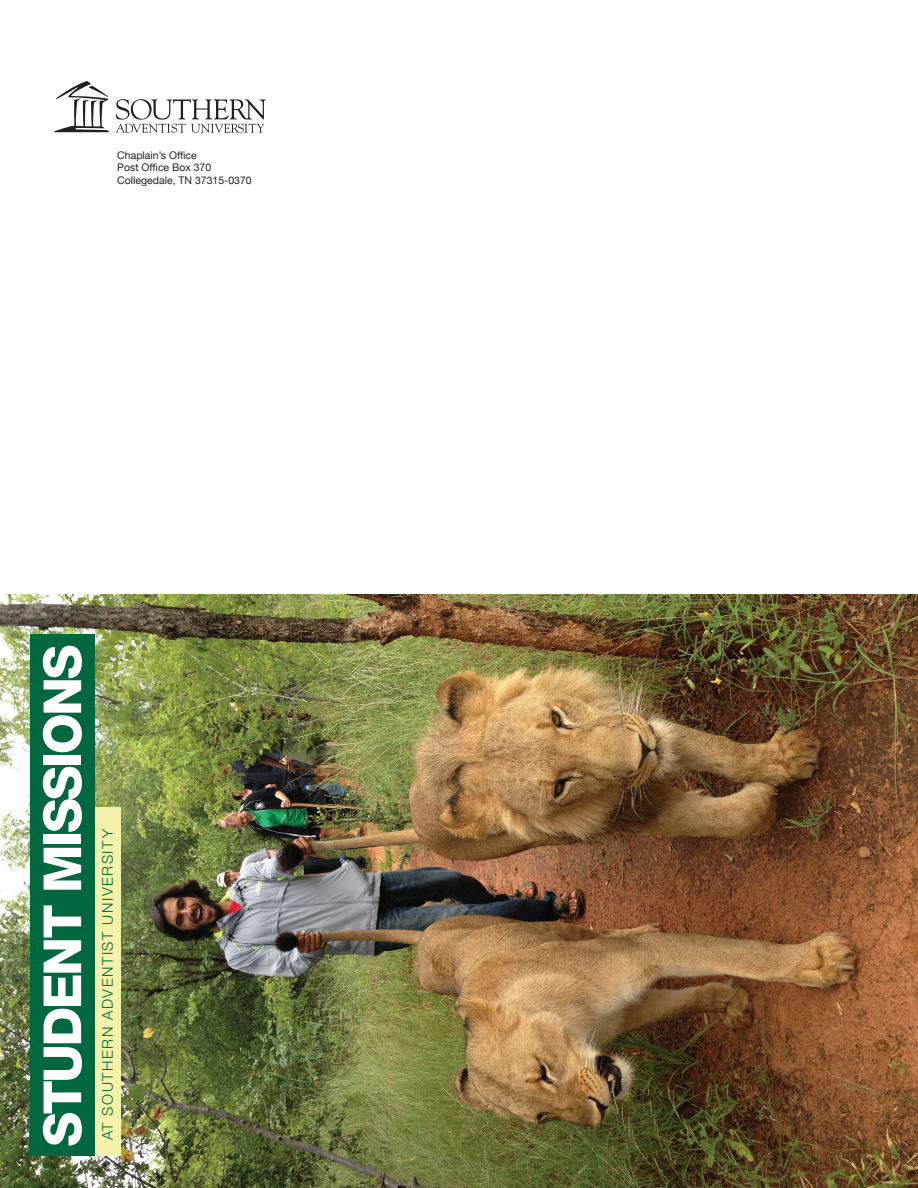
<style>
.page{position:relative;width:918px;height:1188px;background:#fff}
.page>*{position:absolute;margin:0;border:0;box-sizing:border-box;transform-origin:0 0}
.t1{font:800 52.65px "Helvetica Neue";letter-spacing:-.05em;color:#fff}
.t2{font:300 14.7px "Helvetica Neue LT Std";letter-spacing:.105em;color:#00673e}
.t3{font:10.5px/12.6px "Helvetica Neue";color:#231f20}
</style>
<div class="page">
<img style="left:0;top:594px;width:918px;height:594px">
<svg style="left:54px;top:81px;width:55px;height:51px"></svg>
<svg style="left:116px;top:99px;width:150px;height:34px"></svg>
<div style="left:95px;top:807px;width:26px;height:349px;background:#f3f2a8"></div>
<div style="left:30px;top:634px;width:65px;height:522px;background:#00673e"></div>
<p class="t3" style="left:117px;top:149px;width:136px">Chaplain’s Office<br>Post Office Box 370<br>Collegedale, TN 37315-0370</p>
<h1 class="t1" style="left:31px;top:1147px;width:504px;rotate:-90deg">STUDENT MISSIONS</h1>
<h2 class="t2" style="left:99px;top:1140px;width:313px;rotate:-90deg">AT SOUTHERN ADVENTIST UNIVERSITY</h2>
</div>
